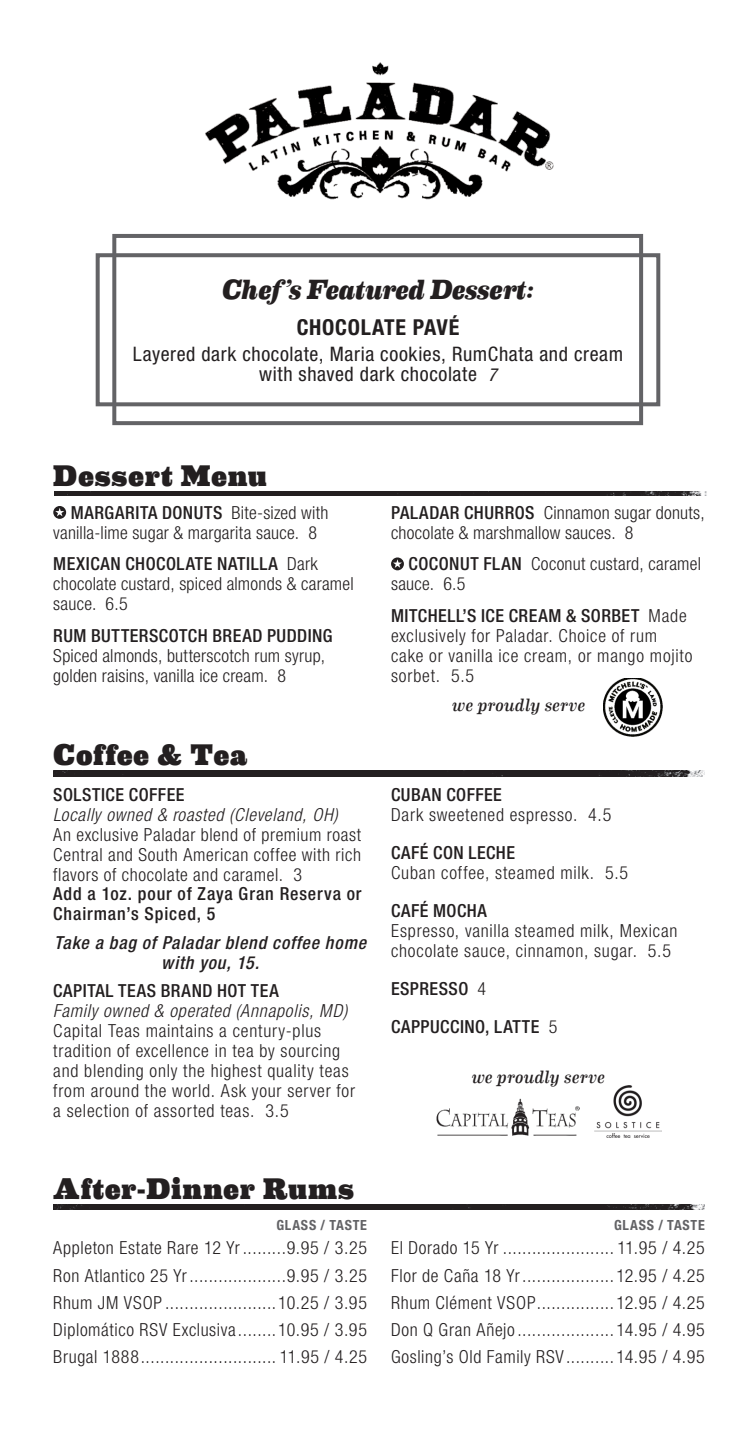
<style>
.page{position:relative;width:756px;height:1440px;background:#fff}
.page>*{position:absolute;margin:0;border:0;box-sizing:border-box;transform-origin:0 0}
.New_-_Section_Header{font:900 30px "Eames Century Modern";letter-spacing:.035em;color:#231f20}
.t1{font:italic 800 28px "Eames Century Modern";letter-spacing:-.015em;color:#231f20}
.t2{font:700 condensed 22px "Helvetica Neue LT Std";letter-spacing:.035em;color:#231f20}
.t3{font:condensed 20px/20px "Helvetica Neue LT Std";letter-spacing:.03em;color:#231f20;text-align:center}
.Paragraph_Style_1{font:300 condensed 18px/20px "Helvetica Neue LT Std";letter-spacing:.035em;color:#231f20}
.Paragraph_Style_1-2{font:300 condensed 18px/20px "Helvetica Neue LT Std";letter-spacing:.015em;color:#231f20}
.Paragraph_Style_1-3{font:italic 500 condensed 18px/20px "Helvetica Neue LT Std";letter-spacing:.045em;color:#231f20;text-align:center}
.Food_Description{font:italic 18px "Eames Century Modern";letter-spacing:.02em;color:#231f20}
.Paragraph_Style_1-4{font:500 condensed 18px "Helvetica Neue LT Std";letter-spacing:.025em;color:#231f20}
.Paragraph_Style_1-5{font:700 condensed 14px "Helvetica Neue LT Std";letter-spacing:.055em;color:#636366}
.s1{font-style:italic;font-size:18px}
.s2{font-weight:500}
.s3{font-style:italic}
.s4{font-weight:300}
</style>
<div class="page">
<div style="left:53px;top:771px;width:652px;height:5px;background:#231f20"></div>
<img style="left:437px;top:1098px;width:143px;height:38px">
<img style="left:595px;top:1086px;width:66px;height:52px">
<div style="left:53px;top:1205px;width:652px;height:5px;background:#231f20"></div>
<div style="left:55px;top:491px;width:652px;height:5px;background:#231f20"></div>
<svg style="left:53px;top:506px;width:13px;height:13px"></svg>
<svg style="left:55px;top:508px;width:9px;height:8px"></svg>
<svg style="left:391px;top:557px;width:13px;height:13px"></svg>
<svg style="left:393px;top:559px;width:9px;height:9px"></svg>
<img style="left:604px;top:678px;width:58px;height:59px">
<img style="left:205px;top:62px;width:349px;height:138px">
<div style="left:112px;top:234px;width:531px;height:191px;border:4px solid #636366"></div>
<div style="left:96px;top:253px;width:564px;height:153px;border:4px solid #636366"></div>
<p class="t1" style="left:222px;top:269px;width:313px">Chef’s Featured Dessert:</p>
<p class="t2" style="left:297px;top:314px;width:164px">CHOCOLATE PAVÉ</p>
<p class="t3" style="left:133px;top:344px;width:492px">Layered dark chocolate, Maria cookies, RumChata and cream with shaved dark chocolate <span class="s1">7</span></p>
<p class="New_-_Section_Header" style="left:53px;top:453px;width:215px">Dessert Menu</p>
<p class="Paragraph_Style_1-2" style="left:53px;top:502px;width:277px;text-indent:18px"><span class="s2">MARGARITA DONUTS</span> Bite-sized with vanilla-lime sugar &amp; margarita sauce. 8</p>
<p class="Paragraph_Style_1-2" style="left:53px;top:554px;width:302px"><span class="s2">MEXICAN CHOCOLATE NATILLA</span> Dark chocolate custard, spiced almonds &amp; caramel sauce. 6.5</p>
<p class="Paragraph_Style_1-2" style="left:53px;top:625px;width:281px"><span class="s2">RUM BUTTERSCOTCH BREAD PUDDING<br></span>Spiced almonds, butterscotch rum syrup, golden raisins, vanilla ice cream. 8</p>
<p class="New_-_Section_Header" style="left:53px;top:732px;width:196px">Coffee &amp; Tea</p>
<p class="Paragraph_Style_1" style="left:53px;top:784px;width:310px"><span class="s2">SOLSTICE COFFEE<br></span><span class="s3">Locally owned &amp; roasted (Cleveland, OH)<br></span>An exclusive Paladar blend of premium roast Central and South American coffee with rich flavors of chocolate and caramel. 3<br><span class="s2">Add a 1oz. pour of Zaya Gran Reserva or Chairman’s Spiced, 5</span></p>
<p class="Paragraph_Style_1-3" style="left:54px;top:933px;width:313px">Take a bag of Paladar blend coffee home with you, 15.</p>
<p class="Paragraph_Style_1" style="left:53px;top:981px;width:303px"><span class="s2">CAPITAL TEAS BRAND HOT TEA<br></span><span class="s3">Family owned &amp; operated (Annapolis, MD)<br></span>Capital Teas maintains a century-plus tradition of excellence in tea by sourcing and blending only the highest quality teas from around the world. Ask your server for a selection of assorted teas. 3.5</p>
<p class="New_-_Section_Header" style="left:53px;top:1165px;width:302px">After-Dinner Rums</p>
<p class="Paragraph_Style_1-5" style="left:276px;top:1217px;width:92px">GLASS / TASTE</p>
<p class="Paragraph_Style_1" style="left:53px;top:1238px;width:188px">Appleton Estate Rare 12 Yr</p>
<p class="Paragraph_Style_1" style="left:287px;top:1238px;width:82px">9.95 / 3.25</p>
<p class="Paragraph_Style_1" style="left:53px;top:1265px;width:135px">Ron Atlantico 25 Yr</p>
<p class="Paragraph_Style_1" style="left:287px;top:1265px;width:82px">9.95 / 3.25</p>
<p class="Paragraph_Style_1" style="left:53px;top:1292px;width:110px">Rhum JM VSOP</p>
<p class="Paragraph_Style_1" style="left:278px;top:1292px;width:90px">10.25 / 3.95</p>
<p class="Paragraph_Style_1" style="left:53px;top:1320px;width:184px">Diplomático RSV Exclusiva</p>
<p class="Paragraph_Style_1" style="left:278px;top:1320px;width:90px">10.95 / 3.95</p>
<p class="Paragraph_Style_1" style="left:53px;top:1347px;width:87px">Brugal 1888</p>
<p class="Paragraph_Style_1" style="left:280px;top:1347px;width:89px">11.95 / 4.25</p>
<p class="Paragraph_Style_1-2" style="left:391px;top:502px;width:315px"><span class="s2">PALADAR CHURROS</span> Cinnamon sugar donuts, chocolate &amp; marshmallow sauces. 8</p>
<p class="Paragraph_Style_1-2" style="left:391px;top:554px;width:312px;text-indent:18px"><span class="s2">COCONUT FLAN</span> Coconut custard, caramel sauce. 6.5</p>
<p class="Paragraph_Style_1" style="left:391px;top:605px;width:303px"><span class="s2">MITCHELL’S ICE CREAM &amp; SORBET</span> Made exclusively for Paladar. Choice of rum cake or vanilla ice cream, or mango mojito sorbet. 5.5</p>
<p class="Food_Description" style="left:452px;top:691px;width:135px">we proudly serve</p>
<p class="Paragraph_Style_1" style="left:391px;top:784px;width:222px"><span class="s2">CUBAN COFFEE<br></span>Dark sweetened espresso. 4.5</p>
<p class="Paragraph_Style_1" style="left:391px;top:842px;width:239px"><span class="s2">CAFÉ CON LECHE<br></span>Cuban coffee, steamed milk. 5.5</p>
<p class="Paragraph_Style_1" style="left:391px;top:900px;width:288px"><span class="s2">CAFÉ MOCHA<br></span>Espresso, vanilla steamed milk, Mexican chocolate sauce, cinnamon, sugar. 5.5</p>
<p class="Paragraph_Style_1-4" style="left:391px;top:978px;width:97px">ESPRESSO <span class="s4">4</span></p>
<p class="Paragraph_Style_1-4" style="left:391px;top:1016px;width:168px">CAPPUCCINO, LATTE <span class="s4">5</span></p>
<p class="Food_Description" style="left:472px;top:1063px;width:135px">we proudly serve</p>
<p class="Paragraph_Style_1-5" style="left:614px;top:1217px;width:92px">GLASS / TASTE</p>
<p class="Paragraph_Style_1" style="left:391px;top:1238px;width:109px">El Dorado 15 Yr</p>
<p class="Paragraph_Style_1" style="left:618px;top:1238px;width:89px">11.95 / 4.25</p>
<p class="Paragraph_Style_1" style="left:391px;top:1265px;width:130px">Flor de Caña 18 Yr</p>
<p class="Paragraph_Style_1" style="left:616px;top:1265px;width:90px">12.95 / 4.25</p>
<p class="Paragraph_Style_1" style="left:391px;top:1292px;width:146px">Rhum Clément VSOP</p>
<p class="Paragraph_Style_1" style="left:616px;top:1292px;width:90px">12.95 / 4.25</p>
<p class="Paragraph_Style_1" style="left:391px;top:1320px;width:125px">Don Q Gran Añejo</p>
<p class="Paragraph_Style_1" style="left:617px;top:1320px;width:90px">14.95 / 4.95</p>
<p class="Paragraph_Style_1" style="left:391px;top:1347px;width:174px">Gosling’s Old Family RSV</p>
<p class="Paragraph_Style_1" style="left:617px;top:1347px;width:90px">14.95 / 4.95</p>
</div>
